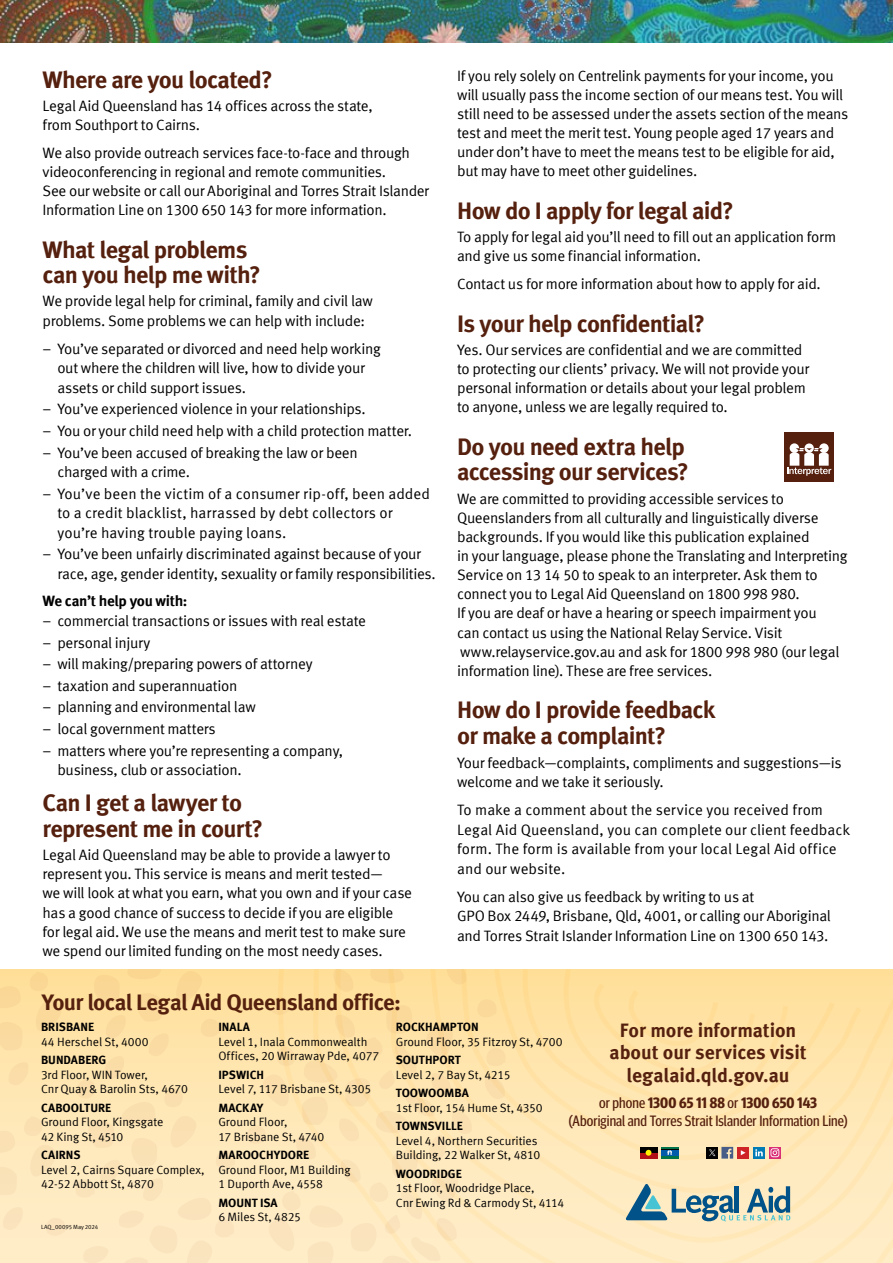
<style>
.page{position:relative;width:893px;height:1263px;background:#fff}
.page>*{position:absolute;margin:0;border:0;box-sizing:border-box;transform-origin:0 0}
.t1{font:700 24px/25.5px "Meta Offc";letter-spacing:-.035em;color:#55200e}
.t2{font:700 22.5px "Meta Offc";letter-spacing:-.03em;color:#55200e}
.t3{font:700 19.5px/22.5px "Meta Offc";letter-spacing:-.005em;color:#55200e;text-align:center}
.t4{font:15px/19.2px "Meta Offc Norm";letter-spacing:-.02em;color:#000}
.t5{font:15px/19.5px "Meta Offc Norm";color:#000}
.t6{font:condensed 15px/18px "Meta Headline Pro";letter-spacing:.005em;color:#55200e;text-align:center}
.t7{font:700 15px "Meta Offc";letter-spacing:-.025em;color:#000}
.t8{font:12px/14.4px "Meta Offc Norm";letter-spacing:-.01em;color:#000}
.t9{font:700 12px "Meta Offc";color:#000}
.t10{font:6px "Meta Offc Norm";letter-spacing:-.005em;color:#000}
.s1{font-weight:700}
</style>
<div class="page">
<div style="left:784px;top:432px;width:50px;height:50px;background:#55200e"></div>
<svg style="left:787px;top:443px;width:44px;height:33px"></svg>
<img style="left:0;top:0;width:893px;height:43px">
<svg style="left:507px;top:970px;width:386px;height:293px;background:#fee6b2"></svg>
<svg style="left:0;top:970px;width:507px;height:293px;background:#fde5b2"></svg>
<svg style="left:625px;top:1183px;width:165px;height:38px;background:#a6b8af"></svg>
<div style="left:640px;top:1147px;width:17px;height:6px;background:#000"></div>
<div style="left:640px;top:1153px;width:17px;height:5px;background:#b11116"></div>
<svg style="left:646px;top:1150px;width:5px;height:6px"></svg>
<div style="left:661px;top:1147px;width:17px;height:11px;background:#00724a"></div>
<div style="left:661px;top:1149px;width:17px;height:7px;background:#000"></div>
<div style="left:661px;top:1150px;width:17px;height:6px;background:#005baa"></div>
<svg style="left:667px;top:1150px;width:5px;height:5px"></svg>
<div style="left:737px;top:1147px;width:12px;height:11px;background:#ce2427"></div>
<svg style="left:741px;top:1150px;width:5px;height:5px"></svg>
<svg style="left:721px;top:1147px;width:12px;height:11px"></svg>
<svg style="left:753px;top:1147px;width:12px;height:11px"></svg>
<svg style="left:755px;top:1149px;width:8px;height:7px"></svg>
<svg style="left:769px;top:1147px;width:12px;height:11px"></svg>
<svg style="left:770px;top:1148px;width:9px;height:9px"></svg>
<div style="left:706px;top:1147px;width:12px;height:11px;background:#000"></div>
<svg style="left:709px;top:1149px;width:6px;height:7px"></svg>
<h1 class="t1" style="left:43px;top:67px;width:232px">Where are you located?</h1>
<p class="t4" style="left:43px;top:96px;width:332px">Legal Aid Queensland has 14 offices across the state, from Southport to Cairns.</p>
<p class="t4" style="left:43px;top:143px;width:388px">We also provide outreach services face-to-face and through videoconferencing in regional and remote communities.<br>See our website or call our Aboriginal and Torres Strait Islander Information Line on 1300 650 143 for more information.</p>
<h1 class="t1" style="left:43px;top:237px;width:220px">What legal problems can you help me with?</h1>
<p class="t4" style="left:43px;top:292px;width:332px">We provide legal help for criminal, family and civil law problems. Some problems we can help with include:</p>
<p class="t4" style="left:57px;top:339px;width:325px;text-indent:-15px">– You’ve separated or divorced and need help working out where the children will live, how to divide your assets or child support issues.</p>
<p class="t4" style="left:43px;top:400px;width:325px">– You’ve experienced violence in your relationships.</p>
<p class="t4" style="left:43px;top:421px;width:371px">– You or your child need help with a child protection matter.</p>
<p class="t4" style="left:57px;top:443px;width:302px;text-indent:-15px">– You’ve been accused of breaking the law or been charged with a crime.</p>
<p class="t5" style="left:57px;top:484px;width:374px;text-indent:-15px">– You’ve been the victim of a consumer rip-off, been added to a credit blacklist, harrassed by debt collectors or you’re having trouble paying loans.</p>
<p class="t4" style="left:57px;top:545px;width:380px;text-indent:-15px">– You’ve been unfairly discriminated against because of your race, age, gender identity, sexuality or family responsibilities.</p>
<p class="t7" style="left:43px;top:592px;width:146px">We can’t help you with:</p>
<p class="t4" style="left:43px;top:611px;width:325px">– commercial transactions or issues with real estate</p>
<p class="t4" style="left:43px;top:633px;width:109px">– personal injury</p>
<p class="t4" style="left:43px;top:655px;width:272px">– will making/preparing powers of attorney</p>
<p class="t4" style="left:43px;top:676px;width:196px">– taxation and superannuation</p>
<p class="t4" style="left:43px;top:698px;width:215px">– planning and environmental law</p>
<p class="t4" style="left:43px;top:720px;width:175px">– local government matters</p>
<p class="t4" style="left:57px;top:741px;width:287px;text-indent:-15px">– matters where you’re representing a company, business, club or association.</p>
<h1 class="t1" style="left:43px;top:791px;width:222px">Can I get a lawyer to represent me in court?</h1>
<p class="t4" style="left:43px;top:846px;width:371px">Legal Aid Queensland may be able to provide a lawyer to represent you. This service is means and merit tested—<br>we will look at what you earn, what you own and if your case has a good chance of success to decide if you are eligible for legal aid. We use the means and merit test to make sure we spend our limited funding on the most needy cases.</p>
<h2 class="t2" style="left:42px;top:988px;width:361px">Your local Legal Aid Queensland office:</h2>
<p class="t4" style="left:457px;top:66px;width:393px">If you rely solely on Centrelink payments for your income, you will usually pass the income section of our means test. You will still need to be assessed under the assets section of the means test and meet the merit test. Young people aged 17 years and under don’t have to meet the means test to be eligible for aid, but may have to meet other guidelines.</p>
<h1 class="t1" style="left:457px;top:199px;width:278px">How do I apply for legal aid?</h1>
<p class="t4" style="left:457px;top:228px;width:381px">To apply for legal aid you’ll need to fill out an application form and give us some financial information.</p>
<p class="t4" style="left:457px;top:275px;width:365px">Contact us for more information about how to apply for aid.</p>
<h1 class="t1" style="left:457px;top:311px;width:249px">Is your help confidential?</h1>
<p class="t4" style="left:457px;top:340px;width:354px">Yes. Our services are confidential and we are committed to protecting our clients’ privacy. We will not provide your personal information or details about your legal problem to anyone, unless we are legally required to.</p>
<h1 class="t1" style="left:457px;top:434px;width:233px">Do you need extra help accessing our services?</h1>
<p class="t4" style="left:457px;top:489px;width:392px">We are committed to providing accessible services to Queenslanders from all culturally and linguistically diverse backgrounds. If you would like this publication explained<br>in your language, please phone the Translating and Interpreting Service on 13 14 50 to speak to an interpreter. Ask them to connect you to Legal Aid Queensland on 1800 998 980.<br>If you are deaf or have a hearing or speech impairment you<br>can contact us using the National Relay Service. Visit www.relayservice.gov.au and ask for 1800 998 980 (our legal information line). These are free services.</p>
<h1 class="t1" style="left:457px;top:698px;width:260px">How do I provide feedback or make a complaint?</h1>
<p class="t4" style="left:457px;top:753px;width:386px">Your feedback—complaints, compliments and suggestions—is welcome and we take it seriously.</p>
<p class="t5" style="left:457px;top:800px;width:395px">To make a comment about the service you received from Legal Aid Queensland, you can complete our client feedback form. The form is available from your local Legal Aid office and our website.</p>
<p class="t4" style="left:457px;top:887px;width:375px">You can also give us feedback by writing to us at<br>GPO Box 2449, Brisbane, Qld, 4001, or calling our Aboriginal and Torres Strait Islander Information Line on 1300 650 143.</p>
<p class="t9" style="left:41px;top:1020px;width:55px">BRISBANE</p>
<p class="t8" style="left:41px;top:1034px;width:109px">44 Herschel St, 4000</p>
<p class="t9" style="left:41px;top:1053px;width:67px">BUNDABERG</p>
<p class="t8" style="left:41px;top:1067px;width:148px">3rd Floor, WIN Tower,<br>Cnr Quay &amp; Barolin Sts, 4670</p>
<p class="t9" style="left:41px;top:1100px;width:72px">CABOOLTURE</p>
<p class="t8" style="left:41px;top:1115px;width:124px">Ground Floor, Kingsgate<br>42 King St, 4510</p>
<p class="t9" style="left:41px;top:1148px;width:41px">CAIRNS</p>
<p class="t8" style="left:41px;top:1162px;width:165px">Level 2, Cairns Square Complex,<br>42-52 Abbott St, 4870</p>
<p class="t10" style="left:41px;top:1223px;width:59px">LAQ_00095 May 2024</p>
<p class="t9" style="left:218px;top:1020px;width:33px">INALA</p>
<p class="t8" style="left:218px;top:1034px;width:162px">Level 1, Inala Commonwealth<br>Offices, 20 Wirraway Pde, 4077</p>
<p class="t9" style="left:218px;top:1067px;width:47px">IPSWICH</p>
<p class="t8" style="left:218px;top:1082px;width:154px">Level 7, 117 Brisbane St, 4305</p>
<p class="t9" style="left:218px;top:1100px;width:46px">MACKAY</p>
<p class="t8" style="left:218px;top:1115px;width:107px">Ground Floor,<br>17 Brisbane St, 4740</p>
<p class="t9" style="left:218px;top:1148px;width:92px">MAROOCHYDORE</p>
<p class="t8" style="left:218px;top:1162px;width:134px">Ground Floor, M1 Building<br>1 Duporth Ave, 4558</p>
<p class="t9" style="left:218px;top:1195px;width:61px">MOUNT ISA</p>
<p class="t8" style="left:218px;top:1210px;width:84px">6 Miles St, 4825</p>
<h3 class="t3" style="left:610px;top:1019px;width:198px">For more information about our services visit legalaid.qld.gov.au</h3>
<p class="t6" style="left:568px;top:1093px;width:281px">or phone <span class="s1">1300 65 11 88</span> or <span class="s1">1300 650 143<br></span>(Aboriginal and Torres Strait Islander Information Line)</p>
<p class="t9" style="left:396px;top:1020px;width:85px">ROCKHAMPTON</p>
<p class="t8" style="left:396px;top:1034px;width:168px">Ground Floor, 35 Fitzroy St, 4700</p>
<p class="t9" style="left:396px;top:1053px;width:67px">SOUTHPORT</p>
<p class="t8" style="left:396px;top:1067px;width:116px">Level 2, 7 Bay St, 4215</p>
<p class="t9" style="left:396px;top:1086px;width:75px">TOOWOOMBA</p>
<p class="t8" style="left:396px;top:1101px;width:148px">1st Floor, 154 Hume St, 4350</p>
<p class="t9" style="left:396px;top:1119px;width:69px">TOWNSVILLE</p>
<p class="t8" style="left:396px;top:1134px;width:146px">Level 4, Northern Securities<br>Building, 22 Walker St, 4810</p>
<p class="t9" style="left:396px;top:1166px;width:68px">WOODRIDGE</p>
<p class="t8" style="left:396px;top:1181px;width:170px">1st Floor, Woodridge Place,<br>Cnr Ewing Rd &amp; Carmody St, 4114</p>
</div>
